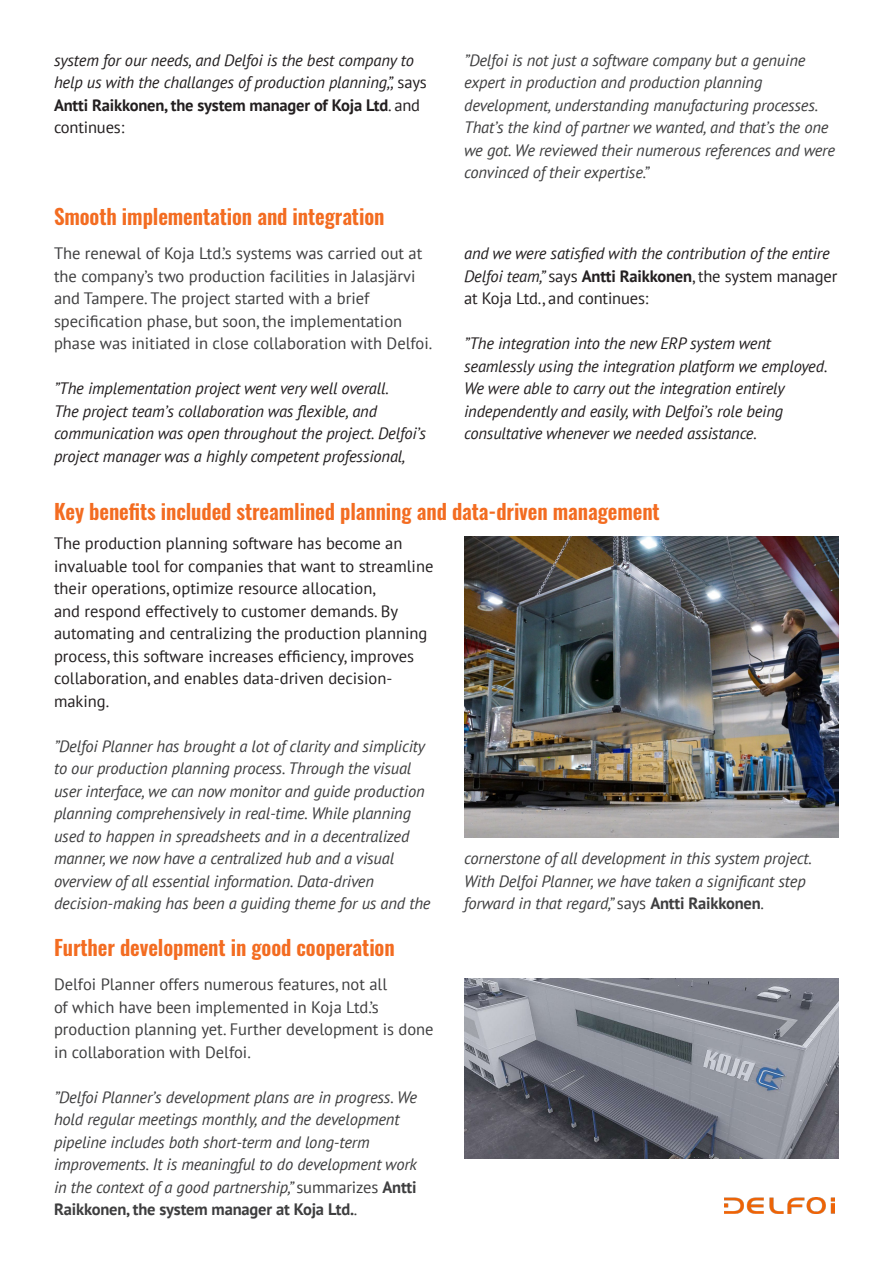
<style>
.page{position:relative;width:893px;height:1263px;background:#fff}
.page>*{position:absolute;margin:0;border:0;box-sizing:border-box;transform-origin:0 0}
.t1{font:600 21px "Oswald";letter-spacing:-.005em;color:#f36c21}
.t2{font:italic 16.5px/22.5px "PT Sans";letter-spacing:-.01em;color:#3e3e3f}
.t3{font:italic 16.5px/22.5px "PT Sans";letter-spacing:-.01em;color:#231f20}
.t4{font:16.5px/22.5px "PT Sans";color:#3e3e3f}
.t5{font:16.5px/22.5px "PT Sans";color:#231f20}
.s1{font-style:normal}
.s2{font-weight:700;font-style:normal}
</style>
<div class="page">
<img style="left:724px;top:1197px;width:110px;height:16px">
<img style="left:464px;top:537px;width:375px;height:301px">
<img style="left:464px;top:979px;width:375px;height:179px">
<p class="t3" style="left:54px;top:48px;width:374px">system for our needs, and Delfoi is the best company to help us with the challanges of production planning,”, <span class="s1">says </span><span class="s2">Antti Raikkonen, the system manager of Koja Ltd</span><span class="s1">. and continues:</span></p>
<p class="t2" style="left:464px;top:48px;width:372px">”Delfoi is not just a software company but a genuine expert in production and production planning development, understanding manufacturing processes.<br>That’s the kind of partner we wanted, and that’s the one we got. We reviewed their numerous references and were convinced of their expertise.”</p>
<p class="t1" style="left:54px;top:205px;width:332px">Smooth implementation and integration</p>
<p class="t4" style="left:54px;top:242px;width:380px">The renewal of Koja Ltd.’s systems was carried out at the company’s two production facilities in Jalasjärvi and Tampere. The project started with a brief specification phase, but soon, the implementation phase was initiated in close collaboration with Delfoi.</p>
<p class="t3" style="left:54px;top:377px;width:374px">”The implementation project went very well overall.<br>The project team’s collaboration was flexible, and communication was open throughout the project. Delfoi’s project manager was a highly competent professional,</p>
<p class="t1" style="left:54px;top:500px;width:607px">Key benefits included streamlined planning and data-driven management</p>
<p class="t5" style="left:54px;top:532px;width:381px">The production planning software has become an invaluable tool for companies that want to streamline their operations, optimize resource allocation,<br>and respond effectively to customer demands. By automating and centralizing the production planning process, this software increases efficiency, improves collaboration, and enables data-driven decision&shy;making.</p>
<p class="t2" style="left:54px;top:734px;width:378px">”Delfoi Planner has brought a lot of clarity and simplicity to our production planning process. Through the visual user interface, we can now monitor and guide production planning comprehensively in real-time. While planning used to happen in spreadsheets and in a decentralized manner, we now have a centralized hub and a visual overview of all essential information. Data-driven decision-making has been a guiding theme for us and the</p>
<p class="t3" style="left:464px;top:242px;width:375px">and we were satisfied with the contribution of the entire<br>Delfoi team,” <span class="s1">says</span> <span class="s2">Antti Raikkonen</span><span class="s1">, the system manager at Koja Ltd., and continues:</span></p>
<p class="t3" style="left:464px;top:332px;width:365px">”The integration into the new ERP system went seamlessly using the integration platform we employed.<br>We were able to carry out the integration entirely independently and easily, with Delfoi’s role being consultative whenever we needed assistance.</p>
<p class="t2" style="left:464px;top:847px;width:349px">cornerstone of all development in this system project.<br>With Delfoi Planner, we have taken a significant step forward in that regard,” <span class="s1">says</span> <span class="s2">Antti Raikkonen</span><span class="s1">.</span></p>
<p class="t1" style="left:54px;top:937px;width:342px">Further development in good cooperation</p>
<p class="t4" style="left:54px;top:973px;width:381px">Delfoi Planner offers numerous features, not all<br>of which have been implemented in Koja Ltd.’s production planning yet. Further development is done in collaboration with Delfoi.</p>
<p class="t2" style="left:54px;top:1085px;width:365px">”Delfoi Planner’s development plans are in progress. We hold regular meetings monthly, and the development pipeline includes both short-term and long-term improvements. It is meaningful to do development work in the context of a good partnership,” <span class="s1">summarizes</span> <span class="s2">Antti Raikkonen, the system manager at Koja Ltd.</span><span class="s1">.</span></p>
</div>
